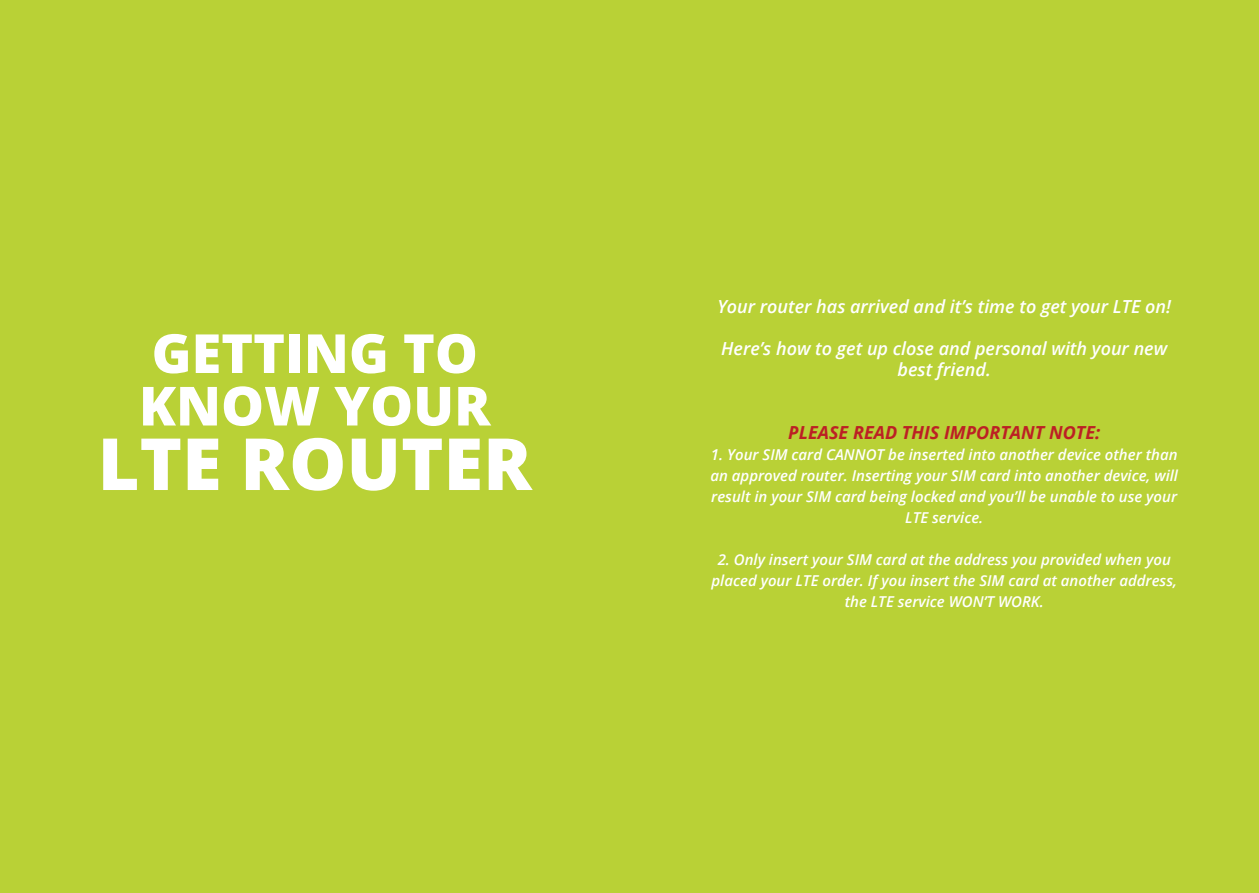
<style>
.page{position:relative;width:1259px;height:893px;background:#b9d136}
.page>*{position:absolute;margin:0;border:0;box-sizing:border-box;transform-origin:0 0}
.t1{font:800 72px "Open Sans";color:#fff}
.t2{font:800 54px/52.5px "Open Sans";color:#fff}
.t3{font:italic 600 18px/21px "Open Sans";color:#fff;text-align:center}
.t4{font:italic 700 18px "Open Sans";color:#bc2024}
.t5{font:italic 600 15px/21px "Open Sans";color:#fff;text-align:center}
</style>
<div class="page">
<h2 class="t2" style="left:139px;top:324px;width:353px">GETTING TO<br>KNOW YOUR</h2>
<h1 class="t1" style="left:98px;top:409px;width:40px">LTE</h1>
<h1 class="t1" style="left:240px;top:409px;width:293px">ROUTER</h1>
<p class="t3" style="left:717px;top:295px;width:455px">Your router has arrived and it’s time to get your LTE on!</p>
<p class="t3" style="left:721px;top:337px;width:447px">Here’s how to get up close and personal with your new best friend.</p>
<p class="t4" style="left:788px;top:419px;width:313px">PLEASE READ THIS IMPORTANT NOTE:</p>
<p class="t5" style="left:710px;top:443px;width:469px">1. Your SIM card CANNOT be inserted into another device other than an approved router. Inserting your SIM card into another device, will result in your SIM card being locked and you’ll be unable to use your LTE service.</p>
<p class="t5" style="left:711px;top:548px;width:467px">2. Only insert your SIM card at the address you provided when you placed your LTE order. If you insert the SIM card at another address, the LTE service WON’T WORK.</p>
</div>
